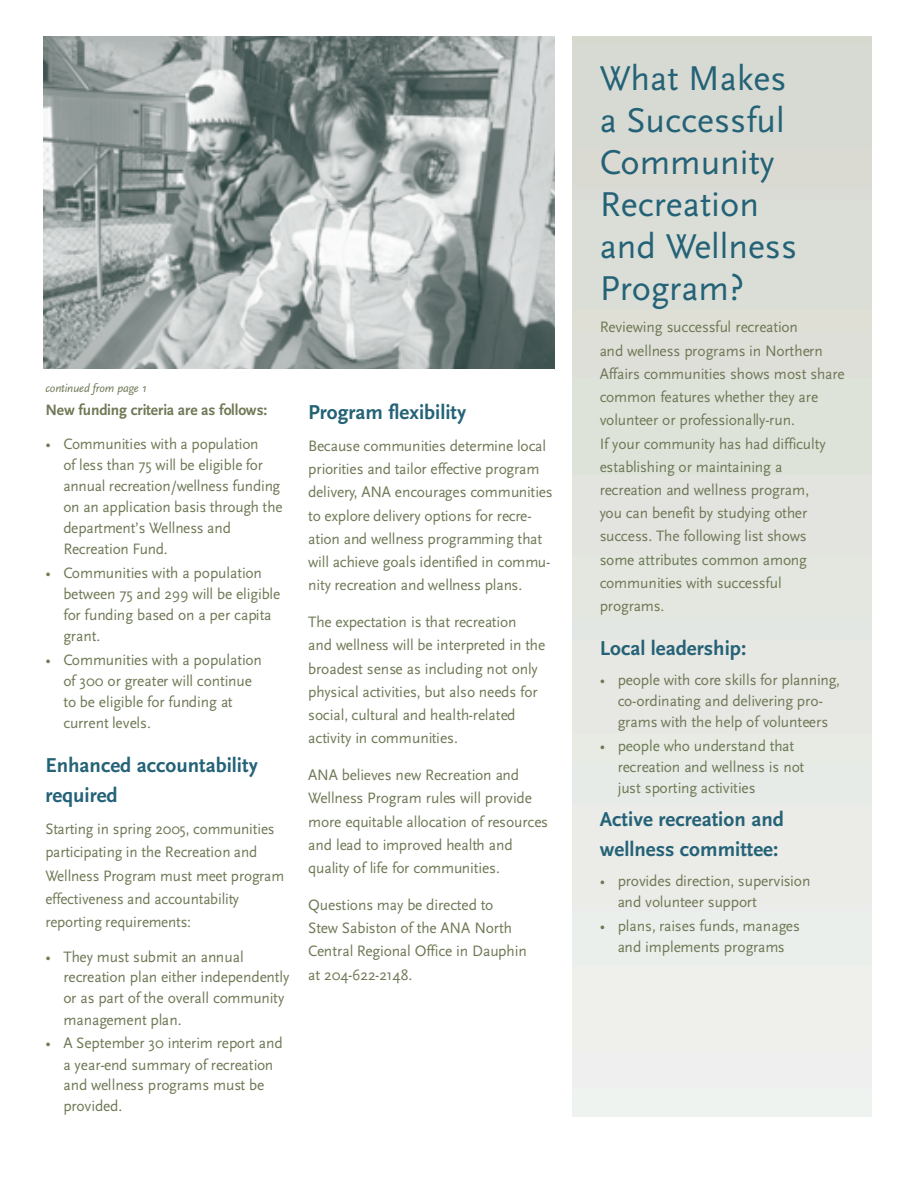
<style>
.page{position:relative;width:918px;height:1188px;background:#fff}
.page>*{position:absolute;margin:0;border:0;box-sizing:border-box;transform-origin:0 0}
.t1{font:36px/42px "Scala Sans";color:#246277}
.t2{font:700 21px/29.8px "Scala Sans";color:#246277}
.t3{font:15.75px/23.2px "Scala Sans";color:#6e7956}
.t4{font:15.75px/23.2px "Scala Sans";color:#6e7956;scale:.96 1}
.t5{font:700 15.75px "Scala Sans";color:#6e7956}
.t6{font:italic 12px "Scala Sans";color:#6e7956}
</style>
<div class="page">
<img style="left:44px;top:36px;width:511px;height:333px">
<p class="t6" style="left:45px;top:383px;width:103px">continued from page 1</p>
<p class="t5" style="left:45px;top:403px;width:224px">New funding criteria are as follows:</p>
<p class="t3" style="left:63px;top:435px;width:221px;line-height:21px;text-indent:-18px">• Communities with a population<br>of less than 75 will be eligible for annual recreation/wellness funding on an application basis through the department’s Wellness and<br>Recreation Fu n d .</p>
<p class="t3" style="left:63px;top:564px;width:219px;line-height:21px;text-indent:-18px">• Communities with a population between 75 and 299 will be eligible for funding based on a per capita grant.</p>
<p class="t3" style="left:63px;top:651px;width:200px;line-height:21px;text-indent:-18px">• Communities with a population of 300 or greater will continue to be eligible for funding at current levels.</p>
<h2 class="t2" style="left:45px;top:752px;width:214px">Enhanced accountability required</h2>
<p class="t4" style="left:45px;top:818px;width:250px">Starting in spring 2005, communities participating in the Recreation and Wellness Program must meet program effectiveness and accountability reporting requirements:</p>
<p class="t3" style="left:63px;top:947px;width:228px;line-height:21px;text-indent:-18px">• They must submit an annual recreation plan either independently or as part of the overall community management plan.</p>
<p class="t3" style="left:63px;top:1034px;width:221px;line-height:21px;text-indent:-18px">• A September 30 interim report and a year-end summary of recreation and wellness programs must be<br>p ro v id e d .</p>
<h2 class="t2" style="left:308px;top:399px;width:160px">Program flexibility</h2>
<p class="t3" style="left:308px;top:435px;width:246px">Because communities determine local priorities and tailor effective program<br>d e liv e ry, ANA encourages communities to explore delivery options for recre&shy;ation and wellness programming that will achieve goals identified in commu&shy;nity recreation and wellness plans.</p>
<p class="t3" style="left:308px;top:612px;width:239px">The expectation is that recreation<br>and wellness will be interpreted in the broadest sense as including not only physical activities, but also needs for social, cultural and health-related activity in communities.</p>
<p class="t3" style="left:308px;top:765px;width:241px">ANA believes new Recreation and Wellness Program rules will provide more equitable allocation of resources and lead to improved health and quality of life for communities.</p>
<p class="t3" style="left:308px;top:894px;width:220px">Questions may be directed to<br>Stew Sabiston of the ANA North<br>Central Regional Office in Dauphin at 204-622-2148.</p>
<h1 class="t1" style="left:600px;top:60px;width:199px">What Makes a Successful<br>Community<br>Recreation and Wellness<br>Program?</h1>
<p class="t3" style="left:600px;top:317px;width:247px">Reviewing successful recreation<br>and wellness programs in Northern<br>Affairs communities shows most share common features whether they are volunteer or professionally-run.<br>If your community has had difficulty establishing or maintaining a recreation and wellness program,<br>you can benefit by studying other success. The following list shows some attributes common among communities with successful<br>p ro g ra m s .</p>
<h2 class="t2" style="left:600px;top:635px;width:148px">Local leadership:</h2>
<p class="t3" style="left:600px;top:670px;width:242px;line-height:21px;text-align:center">• people with core skills for planning, co-ordinating and delivering pro&shy;grams with the help of volunteers</p>
<p class="t3" style="left:618px;top:737px;width:188px;line-height:20.9px;text-indent:-18px">• people who understand that recreation and wellness is not just sporting activities</p>
<h2 class="t2" style="left:600px;top:806px;width:186px">Active recreation and wellness committee:</h2>
<p class="t3" style="left:618px;top:872px;width:194px;line-height:20.9px;text-indent:-18px">• provides direction, supervision and volunteer support</p>
<p class="t3" style="left:600px;top:917px;width:202px;line-height:20.9px;text-align:center">• plans, raises funds, manages and implements programs</p>
</div>
